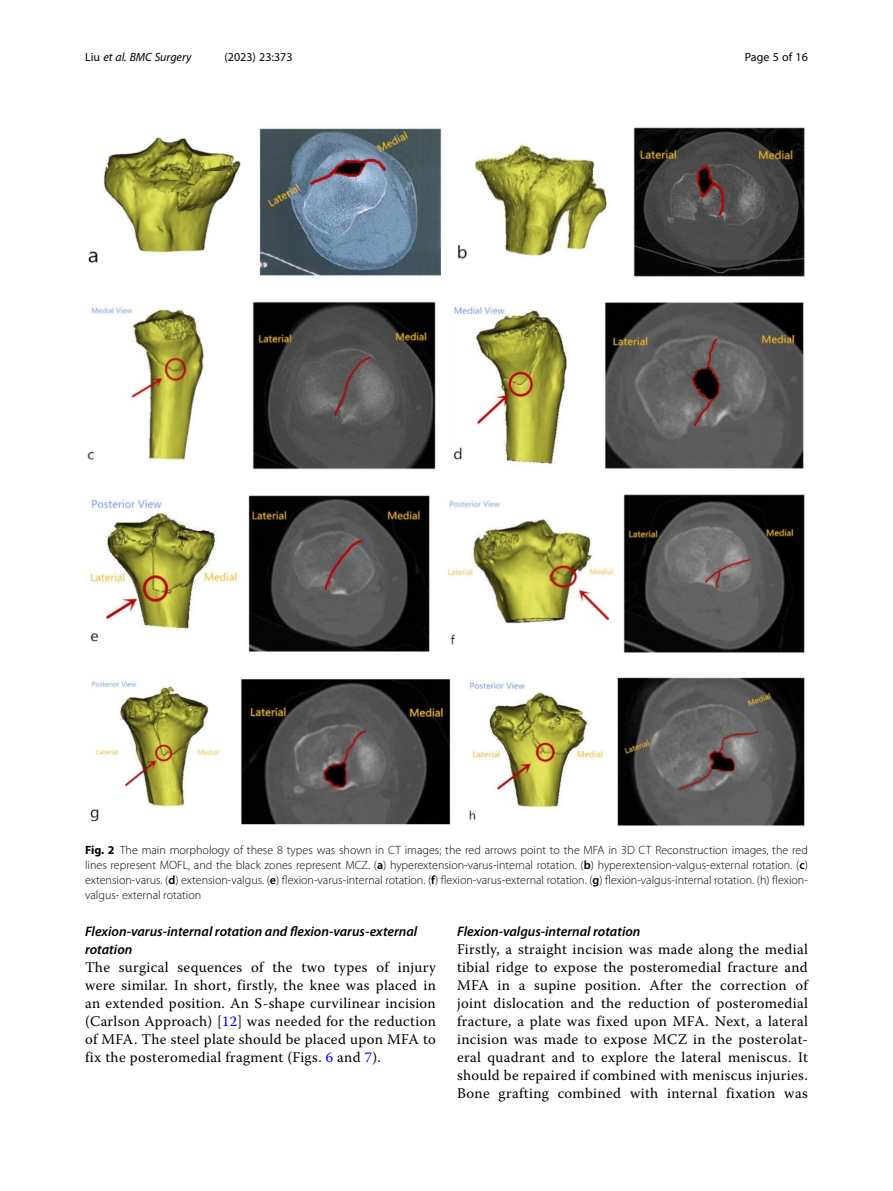
<style>
.page{position:relative;width:893px;height:1191px;background:#fff}
.page>*{position:absolute;margin:0;border:0;box-sizing:border-box;transform-origin:0 0}
.Body_Text{font:14.7px/18px "Warnock Pro";letter-spacing:.02em;color:#000;text-align:justify}
.Head_3{font:italic 600 13.8px/18px "Myriad Pro";color:#000}
.Figure_Caption{font:300 12px/15px "Myriad Pro";color:#000;text-align:justify}
.t1{font:12px "Myriad Pro";color:#000}
.t2{font:italic 12px "Myriad Pro";color:#000}
.s1{font-style:normal}
.s2{font-weight:700}
.s3{font-weight:600}
.s4{color:#00f}
</style>
<div class="page">
<img style="left:87px;top:127px;width:718px;height:699px">
<p class="t2" style="left:85px;top:50px;width:108px"><span class="s1">Liu</span> et al. BMC Surgery</p>
<p class="t1" style="left:225px;top:50px;width:70px">(2023) 23:373</p>
<p class="t1" style="left:745px;top:50px;width:65px">Page 5 of 16</p>
<p class="Figure_Caption" style="left:85px;top:842px;width:724px"><span class="s2">Fig. 2</span> The main morphology of these 8 types was shown in CT images; the red arrows point to the MFA in 3D CT Reconstruction images, the red lines represent MOFL, and the black zones represent MCZ. (<span class="s3">a</span>) hyperextension-varus-internal rotation. (<span class="s3">b</span>) hyperextension-valgus-external rotation. (<span class="s3">c</span>) extension-varus. (<span class="s3">d</span>) extension-valgus. (<span class="s3">e</span>) flexion-varus-internal rotation. (<span class="s3">f</span>) flexion-varus-external rotation. (<span class="s3">g</span>) flexion-valgus-internal rotation. (h) flexion&shy;valgus- external rotation</p>
<p class="Head_3" style="left:85px;top:922px;width:334px">Flexion-varus-internal rotation and flexion-varus-external rotation</p>
<p class="Body_Text" style="left:85px;top:958px;width:352px">The surgical sequences of the two types of injury were similar. In short, firstly, the knee was placed in an extended position. An S-shape curvilinear incision (Carlson Approach) [<span class="s4">12</span>] was needed for the reduction of MFA. The steel plate should be placed upon MFA to fix the posteromedial fragment (Figs. <span class="s4">6</span> and <span class="s4">7</span>).</p>
<p class="Head_3" style="left:457px;top:922px;width:185px">Flexion-valgus-internal rotation</p>
<p class="Body_Text" style="left:457px;top:940px;width:352px">Firstly, a straight incision was made along the medial tibial ridge to expose the posteromedial fracture and MFA in a supine position. After the correction of joint dislocation and the reduction of posteromedial fracture, a plate was fixed upon MFA. Next, a lateral incision was made to expose MCZ in the posterolat&shy;eral quadrant and to explore the lateral meniscus. It should be repaired if combined with meniscus injuries.<br>Bone grafting combined with internal fixation was</p>
</div>
